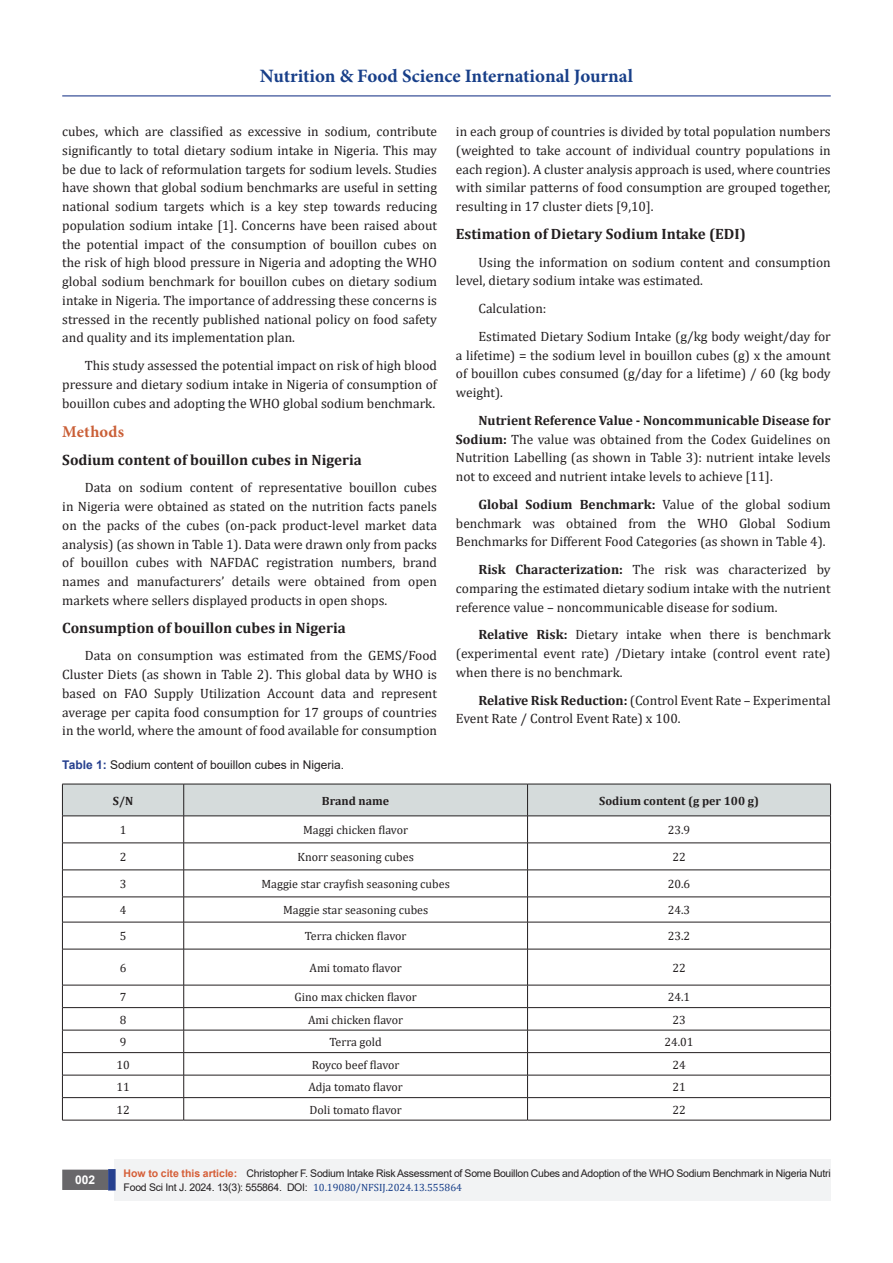
<style>
.page{position:relative;width:893px;height:1263px;background:#fff}
.page>*{position:absolute;margin:0;border:0;box-sizing:border-box;transform-origin:0 0}
.t1{font:700 18.9px "Minion Pro";color:#183f89}
.t2{font:700 16.5px "Minion Pro";letter-spacing:.015em;color:#ca5f37}
.List_Paragraph{font:700 15px "Cambria";color:#231f20}
.List_Paragraph-2{font:13.5px/18.8px "Cambria";color:#231f20;text-align:justify}
.t3{font:12px "Cambria";color:#231f20}
.t4{font:12px "Arial";color:#231f20}
.t5{font:700 12px "Cambria";color:#231f20}
.t6{font:700 12px "Arial";color:#fff}
.t7{font:10.5px/13.5px "Arial";letter-spacing:-.025em;color:#231f20}
.s1{font-weight:700}
.s2{font-weight:700;color:#253f8e}
.s3{font-weight:700;color:#d55e37}
.s4{font-family:"Cambria";color:#183f89}
</style>
<div class="page">
<div style="left:115px;top:1160px;width:716px;height:41px;background:#f2f3f4"></div>
<div style="left:63px;top:1170px;width:44px;height:19px;background:#68676a"></div>
<div style="left:62px;top:1169px;width:46px;height:21px;border:2px solid #68676a"></div>
<svg style="left:108px;top:1169px;width:8px;height:21px"></svg>
<hr style="left:62px;top:95px;width:769px;height:1px;background:#253f8e">
<svg style="left:62px;top:784px;width:769px;height:165px"></svg>
<hr style="left:62px;top:949px;width:122px;height:1px;background:#231f20">
<hr style="left:62px;top:949px;width:1px;height:36px;background:#231f20">
<hr style="left:184px;top:949px;width:344px;height:1px;background:#231f20">
<hr style="left:183px;top:949px;width:1px;height:36px;background:#231f20">
<hr style="left:528px;top:949px;width:303px;height:1px;background:#231f20">
<hr style="left:527px;top:949px;width:1px;height:36px;background:#231f20">
<hr style="left:830px;top:949px;width:1px;height:36px;background:#231f20">
<hr style="left:62px;top:985px;width:122px;height:1px;background:#231f20">
<hr style="left:184px;top:985px;width:344px;height:1px;background:#231f20">
<hr style="left:528px;top:985px;width:303px;height:1px;background:#231f20">
<hr style="left:62px;top:1007px;width:122px;height:1px;background:#231f20">
<hr style="left:184px;top:1007px;width:344px;height:1px;background:#231f20">
<hr style="left:528px;top:1007px;width:303px;height:1px;background:#231f20">
<hr style="left:62px;top:1030px;width:122px;height:1px;background:#231f20">
<hr style="left:184px;top:1030px;width:344px;height:1px;background:#231f20">
<hr style="left:528px;top:1030px;width:303px;height:1px;background:#231f20">
<hr style="left:62px;top:1052px;width:122px;height:1px;background:#231f20">
<hr style="left:184px;top:1052px;width:344px;height:1px;background:#231f20">
<hr style="left:528px;top:1052px;width:303px;height:1px;background:#231f20">
<hr style="left:62px;top:1075px;width:122px;height:1px;background:#231f20">
<hr style="left:184px;top:1075px;width:344px;height:1px;background:#231f20">
<hr style="left:528px;top:1075px;width:303px;height:1px;background:#231f20">
<hr style="left:62px;top:1097px;width:122px;height:1px;background:#231f20">
<svg style="left:62px;top:985px;width:1px;height:135px"></svg>
<hr style="left:184px;top:1097px;width:344px;height:1px;background:#231f20">
<svg style="left:183px;top:985px;width:1px;height:135px"></svg>
<hr style="left:528px;top:1097px;width:303px;height:1px;background:#231f20">
<svg style="left:527px;top:985px;width:1px;height:135px"></svg>
<svg style="left:830px;top:985px;width:1px;height:135px"></svg>
<hr style="left:62px;top:1120px;width:122px;height:1px;background:#231f20">
<hr style="left:184px;top:1120px;width:344px;height:1px;background:#231f20">
<hr style="left:528px;top:1120px;width:303px;height:1px;background:#231f20">
<h1 class="t1" style="left:260px;top:63px;width:375px">Nutrition &amp; Food Science International Journal</h1>
<p class="List_Paragraph-2" style="left:62px;top:122px;width:376px">cubes, which are classified as excessive in sodium, contribute significantly to total dietary sodium intake in Nigeria. This may be due to lack of reformulation targets for sodium levels. Studies have shown that global sodium benchmarks are useful in setting national sodium targets which is a key step towards reducing population sodium intake [1]. Concerns have been raised about the potential impact of the consumption of bouillon cubes on the risk of high blood pressure in Nigeria and adopting the WHO global sodium benchmark for bouillon cubes on dietary sodium intake in Nigeria. The importance of addressing these concerns is stressed in the recently published national policy on food safety and quality and its implementation plan.</p>
<p class="List_Paragraph-2" style="left:62px;top:356px;width:376px;text-indent:22px">This study assessed the potential impact on risk of high blood pressure and dietary sodium intake in Nigeria of consumption of bouillon cubes and adopting the WHO global sodium benchmark.</p>
<p class="t2" style="left:62px;top:420px;width:63px">Methods</p>
<p class="List_Paragraph" style="left:62px;top:449px;width:301px">Sodium content of bouillon cubes in Nigeria</p>
<p class="List_Paragraph-2" style="left:62px;top:478px;width:376px;text-indent:22px">Data on sodium content of representative bouillon cubes in Nigeria were obtained as stated on the nutrition facts panels on the packs of the cubes (on-pack product-level market data analysis) (as shown in Table 1). Data were drawn only from packs of bouillon cubes with NAFDAC registration numbers, brand names and manufacturers’ details were obtained from open markets where sellers displayed products in open shops.</p>
<p class="List_Paragraph" style="left:62px;top:617px;width:285px">Consumption of bouillon cubes in Nigeria</p>
<p class="List_Paragraph-2" style="left:62px;top:646px;width:376px;text-indent:22px">Data on consumption was estimated from the GEMS/Food Cluster Diets (as shown in Table 2). This global data by WHO is based on FAO Supply Utilization Account data and represent average per capita food consumption for 17 groups of countries in the world, where the amount of food available for consumption</p>
<p class="List_Paragraph-2" style="left:456px;top:122px;width:376px">in each group of countries is divided by total population numbers (weighted to take account of individual country populations in each region). A cluster analysis approach is used, where countries with similar patterns of food consumption are grouped together, resulting in 17 cluster diets [9,10].</p>
<p class="List_Paragraph" style="left:456px;top:223px;width:291px">Estimation of Dietary Sodium Intake (EDI)</p>
<p class="List_Paragraph-2" style="left:456px;top:253px;width:376px;text-indent:22px">Using the information on sodium content and consumption level, dietary sodium intake was estimated.</p>
<p class="List_Paragraph-2" style="left:478px;top:299px;width:70px">Calculation:</p>
<p class="List_Paragraph-2" style="left:456px;top:327px;width:376px;text-indent:22px">Estimated Dietary Sodium Intake (g/kg body weight/day for a lifetime) = the sodium level in bouillon cubes (g) x the amount of bouillon cubes consumed (g/day for a lifetime) / 60 (kg body weight).</p>
<p class="List_Paragraph-2" style="left:456px;top:411px;width:376px;text-indent:22px"><span class="s1">Nutrient Reference Value - Noncommunicable Disease for Sodium:</span> The value was obtained from the Codex Guidelines on Nutrition Labelling (as shown in Table 3): nutrient intake levels not to exceed and nutrient intake levels to achieve [11].</p>
<p class="List_Paragraph-2" style="left:456px;top:495px;width:376px;text-indent:22px"><span class="s1">Global Sodium Benchmark:</span> Value of the global sodium benchmark was obtained from the WHO Global Sodium Benchmarks for Different Food Categories (as shown in Table 4).</p>
<p class="List_Paragraph-2" style="left:456px;top:560px;width:376px;text-indent:22px"><span class="s1">Risk Characterization:</span> The risk was characterized by comparing the estimated dietary sodium intake with the nutrient reference value – noncommunicable disease for sodium.</p>
<p class="List_Paragraph-2" style="left:456px;top:625px;width:376px;text-indent:22px"><span class="s1">Relative Risk:</span> Dietary intake when there is benchmark (experimental event rate) /Dietary intake (control event rate) when there is no benchmark.</p>
<p class="List_Paragraph-2" style="left:456px;top:691px;width:376px;text-indent:22px"><span class="s1">Relative Risk Reduction:</span> (Control Event Rate – Experimental<br>Event Rate / Control Event Rate) x 100.</p>
<p class="t4" style="left:62px;top:756px;width:283px"><span class="s2">Table 1:</span> Sodium content of bouillon cubes in Nigeria.</p>
<p class="t5" style="left:113px;top:792px;width:22px">S/N</p>
<p class="t5" style="left:322px;top:792px;width:69px">Brand name</p>
<p class="t5" style="left:599px;top:792px;width:161px">Sodium content (g per 100 g)</p>
<p class="t3" style="left:120px;top:823px;width:8px">1</p>
<p class="t3" style="left:303px;top:823px;width:106px">Maggi chicken flavor</p>
<p class="t3" style="left:668px;top:823px;width:24px">23.9</p>
<p class="t3" style="left:120px;top:850px;width:8px">2</p>
<p class="t3" style="left:297px;top:850px;width:118px">Knorr seasoning cubes</p>
<p class="t3" style="left:672px;top:850px;width:15px">22</p>
<p class="t3" style="left:120px;top:877px;width:8px">3</p>
<p class="t3" style="left:261px;top:877px;width:190px">Maggie star crayfish seasoning cubes</p>
<p class="t3" style="left:668px;top:877px;width:24px">20.6</p>
<p class="t3" style="left:120px;top:903px;width:8px">4</p>
<p class="t3" style="left:283px;top:903px;width:147px">Maggie star seasoning cubes</p>
<p class="t3" style="left:668px;top:903px;width:24px">24.3</p>
<p class="t3" style="left:120px;top:929px;width:8px">5</p>
<p class="t3" style="left:305px;top:929px;width:103px">Terra chicken flavor</p>
<p class="t3" style="left:668px;top:929px;width:24px">23.2</p>
<p class="t3" style="left:120px;top:960px;width:8px">6</p>
<p class="t3" style="left:309px;top:960px;width:94px">Ami tomato flavor</p>
<p class="t3" style="left:672px;top:960px;width:15px">22</p>
<p class="t3" style="left:120px;top:990px;width:8px">7</p>
<p class="t3" style="left:295px;top:990px;width:124px">Gino max chicken flavor</p>
<p class="t3" style="left:668px;top:990px;width:24px">24.1</p>
<p class="t3" style="left:120px;top:1012px;width:8px">8</p>
<p class="t3" style="left:308px;top:1012px;width:96px">Ami chicken flavor</p>
<p class="t3" style="left:672px;top:1012px;width:15px">23</p>
<p class="t3" style="left:120px;top:1035px;width:8px">9</p>
<p class="t3" style="left:329px;top:1035px;width:54px">Terra gold</p>
<p class="t3" style="left:664px;top:1035px;width:31px">24.01</p>
<p class="t3" style="left:116px;top:1057px;width:15px">10</p>
<p class="t3" style="left:312px;top:1057px;width:89px">Royco beef flavor</p>
<p class="t3" style="left:672px;top:1057px;width:15px">24</p>
<p class="t3" style="left:116px;top:1080px;width:15px">11</p>
<p class="t3" style="left:308px;top:1080px;width:96px">Adja tomato flavor</p>
<p class="t3" style="left:672px;top:1080px;width:15px">21</p>
<p class="t3" style="left:116px;top:1102px;width:15px">12</p>
<p class="t3" style="left:309px;top:1102px;width:94px">Doli tomato flavor</p>
<p class="t3" style="left:672px;top:1102px;width:15px">22</p>
<p class="t6" style="left:75px;top:1171px;width:22px">002</p>
<p class="t7" style="left:124px;top:1167px;width:708px"><span class="s3">How to cite this article:</span> Christopher F. Sodium Intake Risk Assessment of Some Bouillon Cubes and Adoption of the WHO Sodium Benchmark in Nigeria Nutri<br>Food Sci Int J. 2024. 13(3): 555864. DOI: <span class="s4">10.19080/NFSIJ.2024.13.555864</span></p>
</div>
